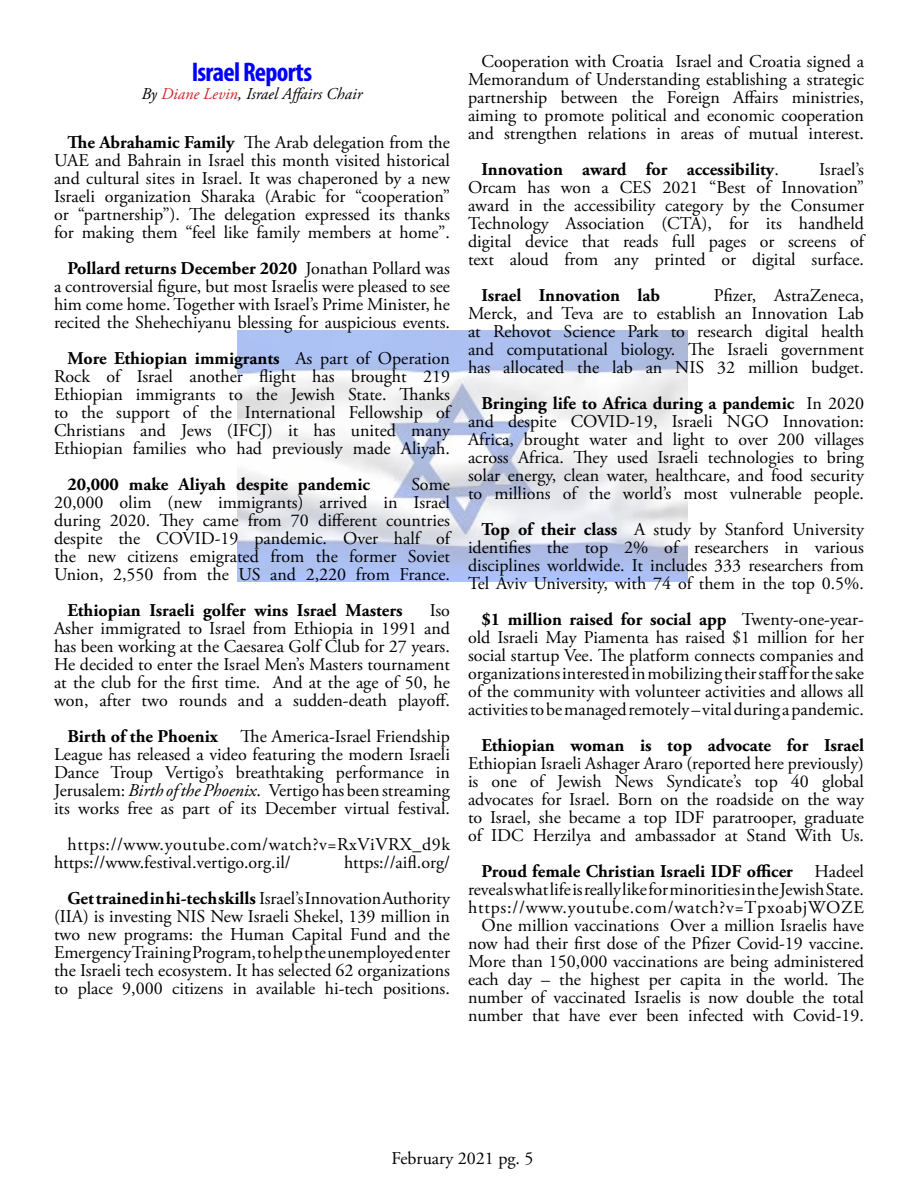
<style>
.page{position:relative;width:918px;height:1188px;background:#fff}
.page>*{position:absolute;margin:0;border:0;box-sizing:border-box;transform-origin:0 0}
.t1{font:700 condensed 27px "Myriad Pro";letter-spacing:-.025em;color:#00f}
.t2{font:18px/18px "Adobe Garamond Pro";color:#000;text-align:justify}
.t3{font:700 18px "Adobe Garamond Pro";color:#000}
.t4{font:18px/18px "Adobe Garamond Pro";letter-spacing:.03em;color:#000}
.t5{font:italic 16.5px "Adobe Garamond Pro";color:#000}
.s1{color:#d2232a}
.s2{font-weight:700}
.s3{font-style:italic}
.s4{font-weight:400}
</style>
<div class="page">
<img style="left:237px;top:330px;width:450px;height:252px">
<h1 class="t1" style="left:192px;top:55px;width:122px">Israel Reports</h1>
<p class="t5" style="left:142px;top:84px;width:222px">By <span class="s1">Diane Levin</span>, Israel Affairs Chair</p>
<p class="t2" style="left:54px;top:134px;width:398px;text-indent:14px"><span class="s2">The Abrahamic Family</span> The Arab delegation from the UAE and Bahrain in Israel this month visited historical and cultural sites in Israel. It was chaperoned by a new Israeli organization Sharaka (Arabic for “cooperation” or “partnership”). The delegation expressed its thanks for making them “feel like family members at home”.</p>
<p class="t2" style="left:54px;top:260px;width:398px;text-indent:14px"><span class="s2">Pollard returns December 2020</span> Jonathan Pollard was a controversial figure, but most Israelis were pleased to see him come home. Together with Israel’s Prime Minister, he recited the Shehechiyanu blessing for auspicious events.</p>
<p class="t2" style="left:54px;top:350px;width:398px;text-indent:14px"><span class="s2">More Ethiopian immigrants</span> As part of Operation Rock of Israel another flight has brought 219<br>Ethiopian immigrants to the Jewish State. Thanks to the support of the International Fellowship of Christians and Jews (IFCJ) it has united many Ethiopian families who had previously made Aliyah.</p>
<p class="t3" style="left:68px;top:474px;width:304px">20,000 make Aliyah despite pandemic</p>
<p class="t2" style="left:54px;top:476px;width:398px;text-indent:357px">Some 20,000 olim (new immigrants) arrived in Israel during 2020. They came from 70 different countries despite the COVID-19 pandemic. Over half of the new citizens emigrated from the former Soviet Union, 2,550 from the US and 2,220 from France.</p>
<p class="t3" style="left:68px;top:600px;width:337px">Ethiopian Israeli golfer wins Israel Masters</p>
<p class="t2" style="left:54px;top:602px;width:398px;text-indent:376px">Iso Asher immigrated to Israel from Ethiopia in 1991 and has been working at the Caesarea Golf Club for 27 years.<br>He decided to enter the Israel Men’s Masters tournament at the club for the first time. And at the age of 50, he won, after two rounds and a sudden-death playoff.</p>
<p class="t2" style="left:54px;top:728px;width:398px;text-indent:14px"><span class="s2">Birth of the Phoenix</span> The America-Israel Friendship League has released a video featuring the modern Israeli Dance Troup Vertigo’s breathtaking performance in Jerusalem: <span class="s3">Birth of the Phoenix</span>. Vertigo has been streaming its works free as part of its December virtual festival.</p>
<p class="t4" style="left:54px;top:836px;width:398px;text-indent:14px">https://www.youtube.com/watch?v=RxViVRX_d9k https://www.festival.vertigo.org.il/</p>
<p class="t2" style="left:68px;top:845px;width:384px;line-height:36px;text-align:right">https://aifl.org/<br><span class="s2">Get trained in hi-tech skills</span> Israel’s Innovation Authority</p>
<p class="t2" style="left:54px;top:908px;width:398px">(IIA) is investing NIS New Israeli Shekel, 139 million in two new programs: the Human Capital Fund and the Emergency Training Program, to help the unemployed enter the Israeli tech ecosystem. It has selected 62 organizations to place 9,000 citizens in available hi-tech positions.</p>
<p class="t2" style="left:468px;top:53px;width:398px;text-indent:14px">Cooperation with Croatia Israel and Croatia signed a Memorandum of Understanding establishing a strategic partnership between the Foreign Affairs ministries, aiming to promote political and economic cooperation and strengthen relations in areas of mutual interest.</p>
<p class="t3" style="left:482px;top:159px;width:299px">Innovation award for accessibility<span class="s4">.</span></p>
<p class="t2" style="left:468px;top:161px;width:398px;text-indent:351px">Israel’s Orcam has won a CES 2021 “Best of Innovation” award in the accessibility category by the Consumer Technology Association (CTA), for its handheld digital device that reads full pages or screens of text aloud from any printed or digital surface.</p>
<p class="t3" style="left:482px;top:285px;width:180px">Israel Innovation lab</p>
<p class="t2" style="left:468px;top:287px;width:398px;text-indent:246px">Pfizer, AstraZeneca, Merck, and Teva are to establish an Innovation Lab at Rehovot Science Park to research digital health and computational biology. The Israeli government has allocated the lab an NIS 32 million budget.</p>
<p class="t2" style="left:468px;top:395px;width:398px;text-indent:14px"><span class="s2">Bringing life to Africa during a pandemic</span> In 2020 and despite COVID-19, Israeli NGO Innovation:<br>Africa, brought water and light to over 200 villages across Africa. They used Israeli technologies to bring solar energy, clean water, healthcare, and food security to millions of the world’s most vulnerable people.</p>
<p class="t2" style="left:468px;top:521px;width:398px;text-indent:14px"><span class="s2">Top of their class</span> A study by Stanford University identifies the top 2% of researchers in various disciplines worldwide. It includes 333 researchers from Tel Aviv University, with 74 of them in the top 0.5%.</p>
<p class="t2" style="left:468px;top:611px;width:398px;text-indent:14px"><span class="s2">$1 million raised for social app</span> Twenty-one-year&shy;old Israeli May Piamenta has raised $1 million for her social startup Vee. The platform connects companies and organizations interested in mobilizing their staff for the sake of the community with volunteer activities and allows all activities to be managed remotely – vital during a pandemic.</p>
<p class="t3" style="left:482px;top:735px;width:384px">Ethiopian woman is top advocate for Israel</p>
<p class="t2" style="left:468px;top:755px;width:398px">Ethiopian Israeli Ashager Araro (reported here previously) is one of Jewish News Syndicate’s top 40 global advocates for Israel. Born on the roadside on the way to Israel, she became a top IDF paratrooper, graduate of IDC Herzilya and ambassador at Stand With Us.</p>
<p class="t2" style="left:468px;top:863px;width:398px;text-align:right"><span class="s2">Proud female Christian Israeli IDF officer</span> Hadeel reveals what life is really like for minorities in the Jewish State. https://www.youtube.com/watch?v=TpxoabjWOZE One million vaccinations Over a million Israelis have now had their first dose of the Pfizer Covid-19 vaccine.<br>More than 150,000 vaccinations are being administered each day – the highest per capita in the world. The number of vaccinated Israelis is now double the total number that have ever been infected with Covid-19.</p>
<p class="t2" style="left:391px;top:1150px;width:144px">February 2021 pg. 5</p>
</div>
